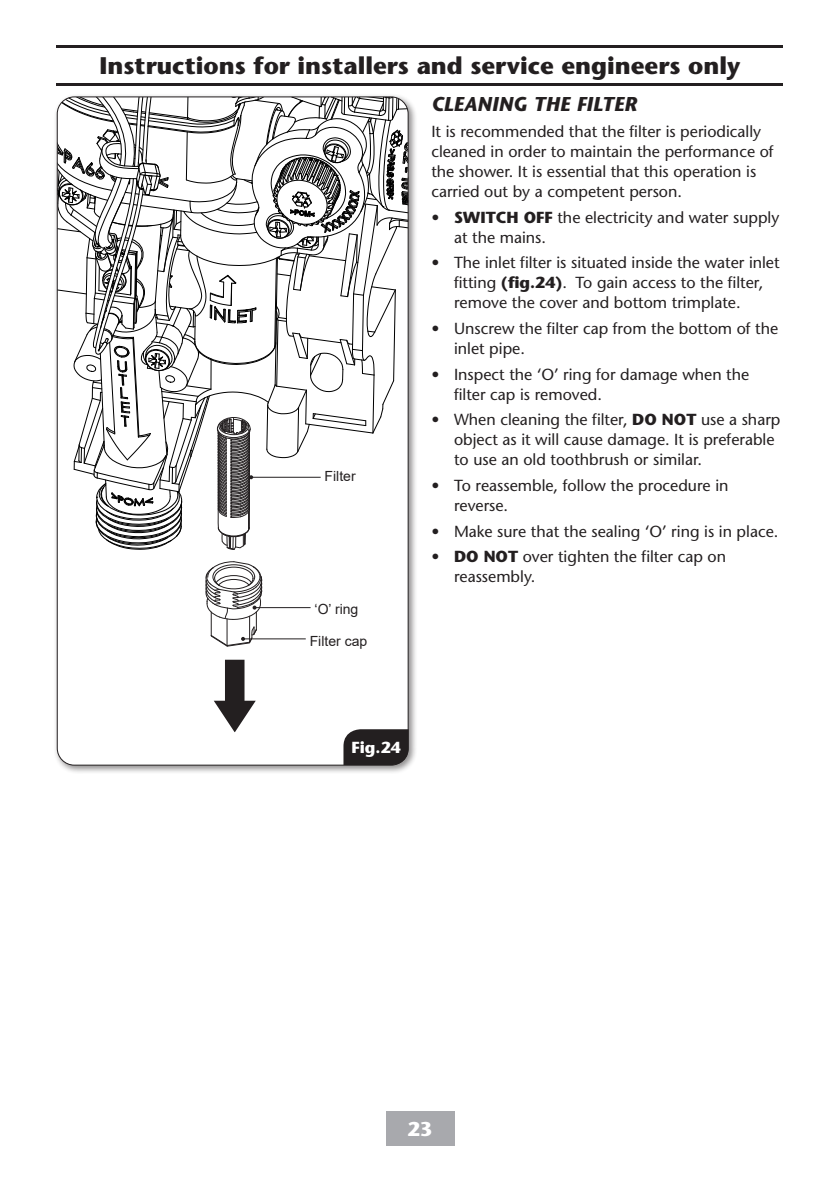
<style>
.page{position:relative;width:840px;height:1191px;background:#fff}
.page>*{position:absolute;margin:0;border:0;box-sizing:border-box;transform-origin:0 0}
.t1{font:700 24px "Stone Sans Std";color:#231f20}
.t2{font:700 20px "Stone Sans Std";color:#231f20}
._01_Heading_10pt_Bold{font:italic 700 20px "Stone Sans Std";color:#231f20}
.t3{font:700 20px "Stone Sans Std";color:#fff}
.t4{font:500 16px/20px "Stone Sans Std";color:#231f20}
.t5{font:700 16px "Stone Sans Std";color:#fff}
.t6{font:14px "Arial";color:#231f20}
.s1{font-weight:600}
.s2{font-weight:700}
</style>
<div class="page">
<div style="left:386px;top:1111px;width:68px;height:34px;background:#a8a9ad"></div>
<div style="left:57px;top:46px;width:725px;height:41px;background:linear-gradient(to right,#fff,#fff)"></div>
<hr style="left:57px;top:83px;width:725px;height:2px;background:#231f20">
<hr style="left:57px;top:46px;width:725px;height:2px;background:#231f20">
<div style="left:57px;top:50px;width:725px;height:30px;background:#fff"></div>
<div style="left:53px;top:93px;width:364px;height:681px;background:#231f20;opacity:.5"></div>
<div style="left:57px;top:97px;width:351px;height:668px;background:#fff;border-radius:17px"></div>
<svg style="left:214px;top:659px;width:41px;height:73px"></svg>
<svg style="left:343px;top:729px;width:65px;height:36px;background:#2e2a2b"></svg>
<svg style="left:57px;top:97px;width:353px;height:453px"></svg>
<hr style="left:254px;top:607px;width:56px;height:1px;background:#231f20">
<hr style="left:243px;top:638px;width:62px;height:1px;background:#231f20">
<svg style="left:205px;top:561px;width:57px;height:86px"></svg>
<p class="t1" style="left:99px;top:51px;width:642px">Instructions for installers and service engineers only</p>
<p class="t2" style="left:104px;top:54px;width:632px">INSTRUCTIONS FOR INSTALLERS AND SERVICE ENGINEERS ONLY</p>
<p class="t4" style="left:57px;top:59px;width:364px">Instructions for installers and service engineers only</p>
<p class="t6" style="left:324px;top:467px;width:33px">Filter</p>
<p class="t6" style="left:314px;top:599px;width:45px">‘O’ ring</p>
<p class="t6" style="left:309px;top:631px;width:59px">Filter cap</p>
<p class="_01_Heading_10pt_Bold" style="left:431px;top:92px;width:207px">CLEANING THE FILTER</p>
<p class="t4" style="left:431px;top:121px;width:343px">It is recommended that the filter is periodically cleaned in order to maintain the performance of the shower. It is essential that this operation is carried out by a competent person.</p>
<p class="t4" style="left:454px;top:207px;width:326px;text-indent:-23px"><span class="s1">•</span> <span class="s2">SWITCH OFF</span> the electricity and water supply at the mains.</p>
<p class="t4" style="left:454px;top:253px;width:327px;text-indent:-23px">• The inlet filter is situated inside the water inlet fitting <span class="s2">(fig.24)</span>. To gain access to the filter, remove the cover and bottom trimplate.</p>
<p class="t4" style="left:454px;top:318px;width:325px;text-indent:-23px">• Unscrew the filter cap from the bottom of the inlet pipe.</p>
<p class="t4" style="left:454px;top:364px;width:296px;text-indent:-23px">• Inspect the ‘O’ ring for damage when the filter cap is removed.</p>
<p class="t4" style="left:454px;top:410px;width:328px;text-indent:-23px">• When cleaning the filter, <span class="s2">DO NOT</span> use a sharp object as it will cause damage. It is preferable to use an old toothbrush or similar.</p>
<p class="t4" style="left:454px;top:475px;width:276px;text-indent:-23px">• To reassemble, follow the procedure in reverse.</p>
<p class="t4" style="left:431px;top:521px;width:348px">• Make sure that the sealing ‘O’ ring is in place.</p>
<p class="t4" style="left:454px;top:547px;width:273px;text-indent:-23px">• <span class="s2">DO NOT</span> over tighten the filter cap on reassembly.</p>
<p class="t5" style="left:351px;top:738px;width:51px">Fig.24</p>
<p class="t3" style="left:407px;top:1117px;width:27px">23</p>
</div>
